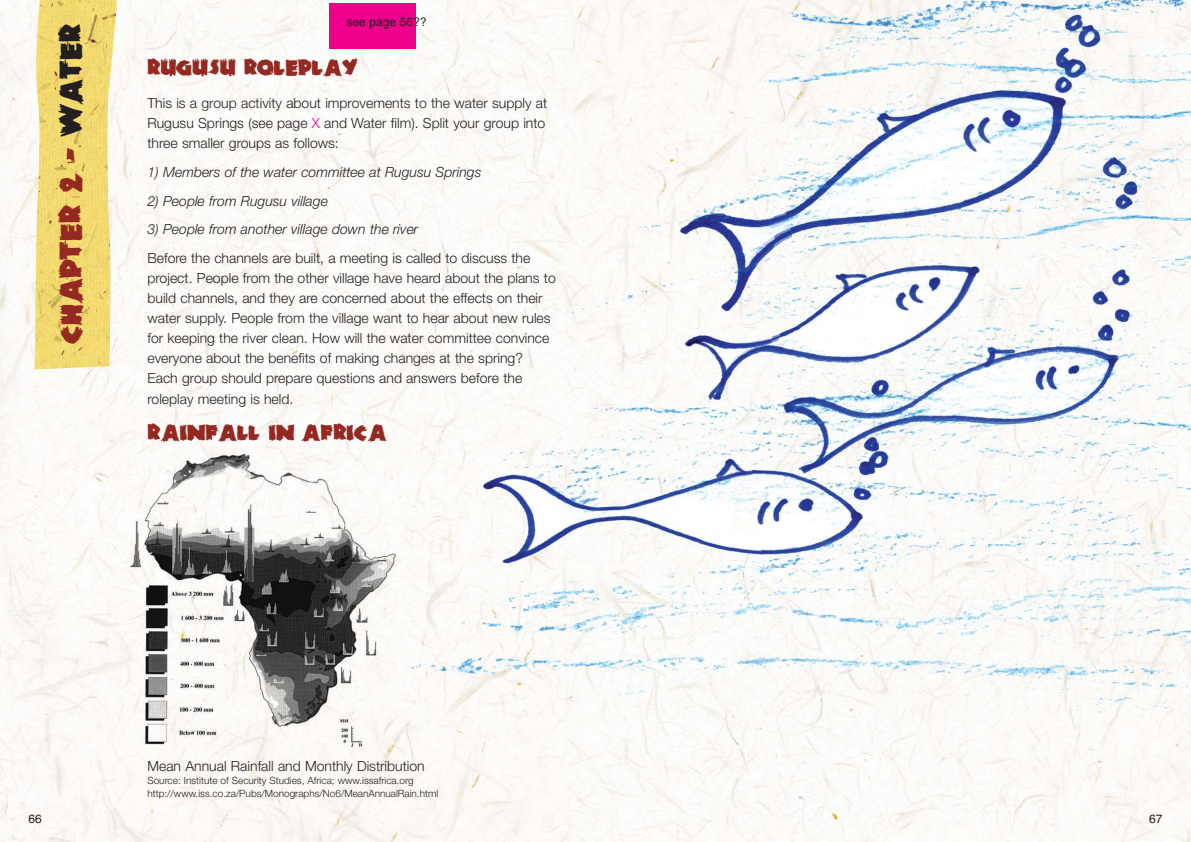
<style>
.page{position:relative;width:1191px;height:842px;background:#fff}
.page>*{position:absolute;margin:0;border:0;box-sizing:border-box;transform-origin:0 0}
.t1{font:35.6px "Zombie";color:#942923}
.t2{font:26px "Zombie";color:#942923}
.t3{font:300 14px/20.1px "Helvetica Neue";color:#231f20}
.t4{font:italic 300 14px "Helvetica Neue";color:#231f20}
.t5{font:12px "Helvetica";color:#231f20}
.t6{font:300 10px/12.8px "Helvetica Neue";color:#231f20}
.s1{color:#231f20}
.s2{color:#ec008c}
</style>
<div class="page">
<img style="left:0;top:1px;width:1191px;height:841px">
<img style="left:34px;top:1px;width:83px;height:368px">
<div style="left:329px;top:4px;width:87px;height:45px;background:#ec008c"></div>
<h1 class="t1" style="left:59px;top:344px;width:321px;rotate:-90deg">CHAPTER 2 - <span class="s1">WATER</span></h1>
<p class="t5" style="left:346px;top:17px;width:82px">see page 56??</p>
<h2 class="t2" style="left:147px;top:60px;width:211px">RUGUSU ROLEPLAY</h2>
<p class="t3" style="left:147px;top:94px;width:401px">This is a group activity about improvements to the water supply at<br>Rugusu Springs (see page <span class="s2">X</span> and Water film). Split your group into three smaller groups as follows:</p>
<p class="t4" style="left:147px;top:167px;width:335px">1) Members of the water committee at Rugusu Springs</p>
<p class="t4" style="left:147px;top:196px;width:182px">2) People from Rugusu village</p>
<p class="t4" style="left:147px;top:224px;width:272px">3) People from another village down the river</p>
<p class="t3" style="left:147px;top:249px;width:410px">Before the channels are built, a meeting is called to discuss the project. People from the other village have heard about the plans to build channels, and they are concerned about the effects on their water supply. People from the village want to hear about new rules for keeping the river clean. How will the water committee convince everyone about the benefits of making changes at the spring?<br>Each group should prepare questions and answers before the roleplay meeting is held.</p>
<h2 class="t2" style="left:147px;top:424px;width:241px">RAINFALL IN AFRICA</h2>
<p class="t3" style="left:147px;top:757px;width:279px">Mean Annual Rainfall and Monthly Distribution</p>
<p class="t6" style="left:147px;top:775px;width:292px">Source: Institute of Security Studies, Africa; www.issafrica.org http://www.iss.co.za/Pubs/Monographs/No6/MeanAnnualRain.html</p>
<p class="t5" style="left:28px;top:815px;width:15px">66</p>
<p class="t5" style="left:1149px;top:815px;width:15px">67</p>
</div>
